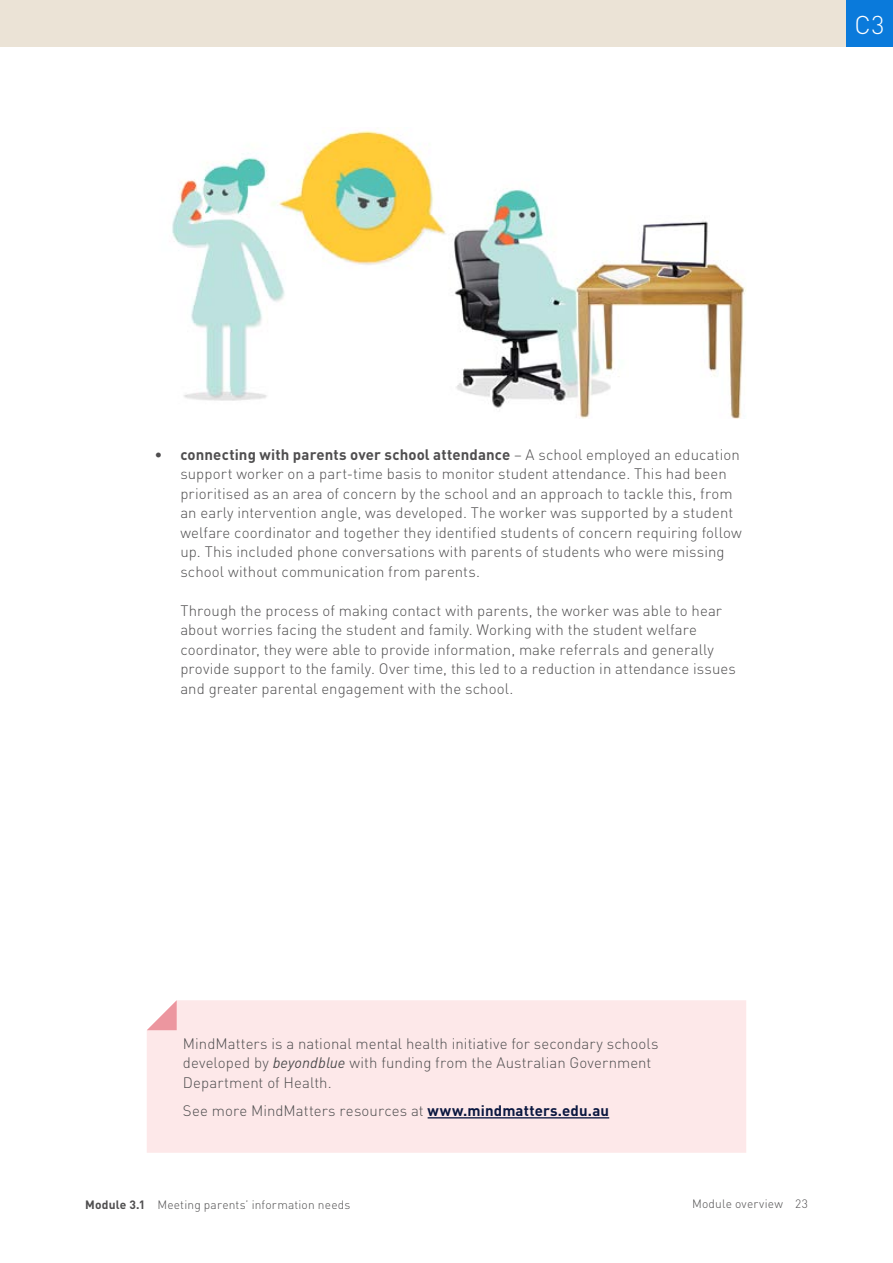
<style>
.page{position:relative;width:893px;height:1263px;background:#fff}
.page>*{position:absolute;margin:0;border:0;box-sizing:border-box;transform-origin:0 0}
.t1{font:300 25.5px "DIN Pro";color:#fff}
.body_1{font:300 15px/19.5px "DIN Pro";letter-spacing:.005em;color:#4f4e4f}
.t2{font:300 12px "DIN Pro";letter-spacing:.015em;color:#4f4e4f}
.s1{font-weight:700}
.s2{font-weight:400;font-style:italic}
.s3{font-weight:700;color:#0a1740}
</style>
<div class="page">
<div style="left:0;top:0;width:893px;height:47px;background:#ebe3d6"></div>
<div style="left:846px;top:0;width:47px;height:47px;background:#0a7adb"></div>
<div style="left:147px;top:1000px;width:599px;height:153px;background:#fde8e9"></div>
<svg style="left:147px;top:1000px;width:30px;height:30px"></svg>
<img style="left:172px;top:130px;width:574px;height:288px">
<hr style="left:428px;top:1117px;width:181px;height:1px;background:#0a1740">
<h1 class="t1" style="left:855px;top:5px;width:31px">C3</h1>
<p class="body_1" style="left:180px;top:443px;width:563px;text-indent:-26px"><span class="s1">• connecting with parents over school attendance</span> – A school employed an education support worker on a part-time basis to monitor student attendance. This had been prioritised as an area of concern by the school and an approach to tackle this, from an early intervention angle, was developed. The worker was supported by a student welfare coordinator and together they identified students of concern requiring follow up. This included phone conversations with parents of students who were missing school without communication from parents.</p>
<p class="body_1" style="left:180px;top:599px;width:557px">Through the process of making contact with parents, the worker was able to hear about worries facing the student and family. Working with the student welfare coordinator, they were able to provide information, make referrals and generally provide support to the family. Over time, this led to a reduction in attendance issues and greater parental engagement with the school.</p>
<p class="body_1" style="left:183px;top:1032px;width:477px">MindMatters is a national mental health initiative for secondary schools developed by <span class="s2">beyondblue</span> with funding from the Australian Government<br>Department of Health.</p>
<p class="body_1" style="left:183px;top:1099px;width:428px">See more MindMatters resources at <span class="s3">www.mindmatters.edu.au</span></p>
<p class="t2" style="left:85px;top:1195px;width:267px"><span class="s1">Module 3.1</span> Meeting parents’ information needs</p>
<p class="t2" style="left:692px;top:1194px;width:117px">Module overview 23</p>
</div>
